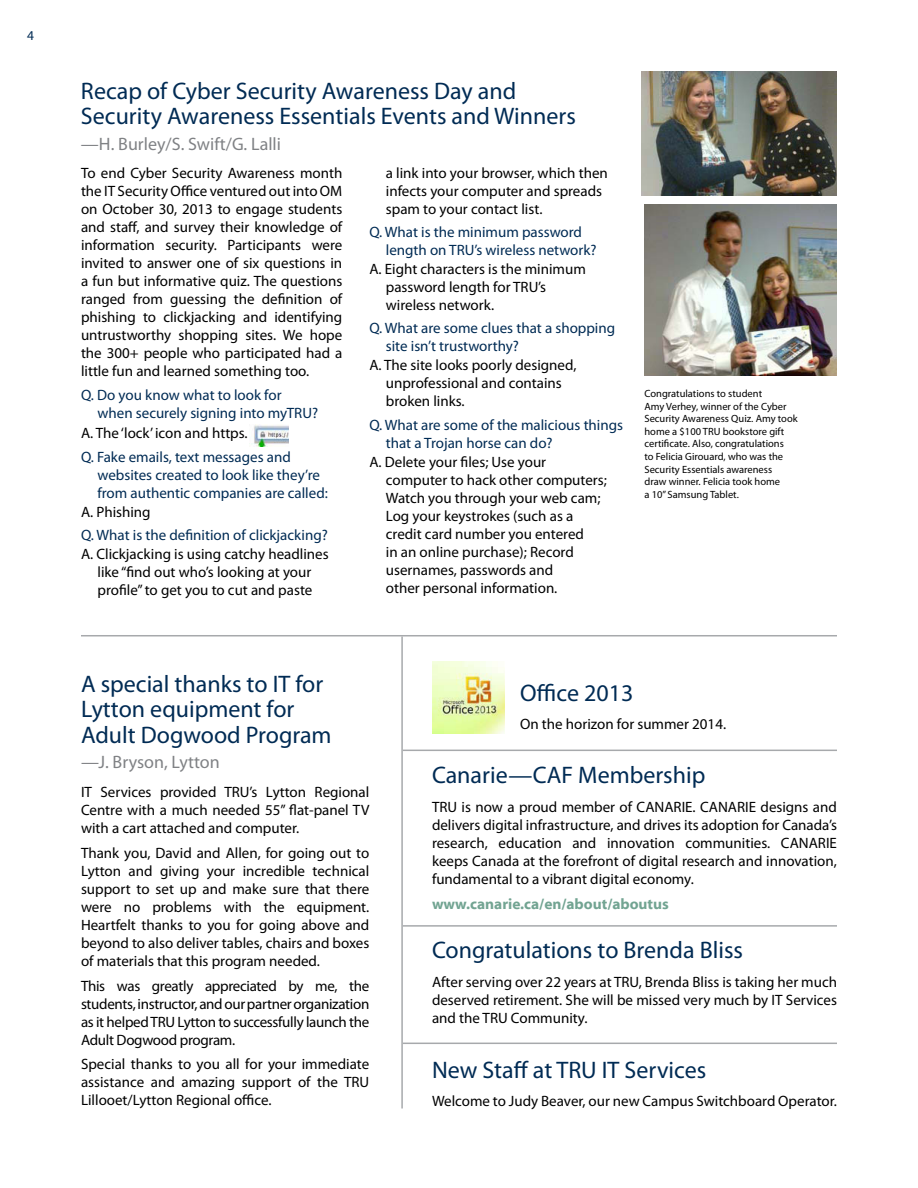
<style>
.page{position:relative;width:918px;height:1188px;background:#fff}
.page>*{position:absolute;margin:0;border:0;box-sizing:border-box;transform-origin:0 0}
.t1{font:24px/25.5px "Myriad Pro";color:#002b54}
.t2{font:18px "Myriad Pro";color:#808285}
.t3{font:15px/18px "Myriad Pro";color:#000;text-align:justify}
.t4{font:15px/18px "Myriad Pro";color:#002b54}
.t5{font:700 15px "Myriad Web Pro";color:#72a492}
.t6{font:13.5px "Myriad Pro";color:#002b54}
.t7{font:10.5px/12.6px "Myriad Pro";color:#000}
</style>
<div class="page">
<img style="left:641px;top:71px;width:196px;height:124px">
<img style="left:644px;top:205px;width:193px;height:171px">
<hr style="left:81px;top:635px;width:756px;height:1px;background:#a7a9ac">
<hr style="left:403px;top:925px;width:434px;height:2px;background:#a7a9ac">
<hr style="left:403px;top:750px;width:434px;height:1px;background:#a7a9ac">
<hr style="left:403px;top:1043px;width:434px;height:1px;background:#a7a9ac">
<hr style="left:401px;top:636px;width:2px;height:472px;background:#a7a9ac">
<img style="left:432px;top:661px;width:72px;height:73px">
<img style="left:251px;top:424px;width:37px;height:22px">
<p class="t6" style="left:27px;top:28px;width:8px">4</p>
<h1 class="t1" style="left:81px;top:78px;width:496px">Recap of Cyber Security Awareness Day and<br>Security Awareness Essentials Events and Winners</h1>
<p class="t2" style="left:81px;top:133px;width:202px">—H. Burley/S. Swift/G. Lalli</p>
<p class="t3" style="left:81px;top:163px;width:263px">To end Cyber Security Awareness month the IT Security Office ventured out into OM on October 30, 2013 to engage students and staff, and survey their knowledge of information security. Participants were invited to answer one of six questions in a fun but informative quiz. The questions ranged from guessing the definition of phishing to clickjacking and identifying untrustworthy shopping sites. We hope the 300+ people who participated had a little fun and learned something too.</p>
<p class="t4" style="left:98px;top:386px;width:222px;text-indent:-17px">Q. Do you know what to look for when securely signing into myTRU?</p>
<p class="t3" style="left:81px;top:424px;width:168px">A. The ‘lock’ icon and https.</p>
<p class="t4" style="left:98px;top:448px;width:232px;text-indent:-17px">Q. Fake emails, text messages and websites created to look like they’re from authentic companies are called:</p>
<p class="t3" style="left:81px;top:503px;width:71px">A. Phishing</p>
<p class="t4" style="left:81px;top:526px;width:248px">Q. What is the definition of clickjacking?</p>
<p class="t3" style="left:81px;top:545px;width:249px;text-align:center">A. Clickjacking is using catchy headlines like “find out who’s looking at your profile” to get you to cut and paste</p>
<p class="t3" style="left:386px;top:163px;width:224px;text-align:left">a link into your browser, which then infects your computer and spreads spam to your contact list.</p>
<p class="t4" style="left:386px;top:223px;width:212px;text-indent:-17px">Q. What is the minimum password length on TRU’s wireless network?</p>
<p class="t3" style="left:386px;top:260px;width:202px;text-align:left;text-indent:-17px">A. Eight characters is the minimum password length for TRU’s wireless network.</p>
<p class="t4" style="left:386px;top:319px;width:231px;text-indent:-17px">Q. What are some clues that a shopping site isn’t trustworthy?</p>
<p class="t3" style="left:386px;top:356px;width:192px;text-align:left;text-indent:-17px">A. The site looks poorly designed, unprofessional and contains broken links.</p>
<p class="t4" style="left:386px;top:416px;width:239px;text-indent:-17px">Q. What are some of the malicious things that a Trojan horse can do?</p>
<p class="t3" style="left:386px;top:453px;width:223px;text-align:left;text-indent:-17px">A. Delete your files; Use your computer to hack other computers;<br>Watch you through your web cam;<br>Log your keystrokes (such as a credit card number you entered<br>in an online purchase); Record usernames, passwords and<br>other personal information.</p>
<p class="t7" style="left:644px;top:387px;width:155px">Congratulations to student<br>Amy Verhey, winner of the Cyber<br>Security Awareness Quiz. Amy took home a $100 TRU bookstore gift certificate. Also, congratulations<br>to Felicia Girouard, who was the<br>Security Essentials awareness<br>draw winner. Felicia took home<br>a 10” Samsung Tablet.</p>
<h1 class="t1" style="left:81px;top:671px;width:252px">A special thanks to IT for<br>Lytton equipment for<br>Adult Dogwood Program</h1>
<p class="t2" style="left:81px;top:751px;width:140px">—J. Bryson, Lytton</p>
<p class="t3" style="left:81px;top:783px;width:290px">IT Services provided TRU’s Lytton Regional Centre with a much needed 55” flat-panel TV with a cart attached and computer.</p>
<p class="t3" style="left:81px;top:844px;width:290px">Thank you, David and Allen, for going out to Lytton and giving your incredible technical support to set up and make sure that there were no problems with the equipment.<br>Heartfelt thanks to you for going above and beyond to also deliver tables, chairs and boxes of materials that this program needed.</p>
<p class="t3" style="left:81px;top:976px;width:290px">This was greatly appreciated by me, the students, instructor, and our partner organization as it helped TRU Lytton to successfully launch the Adult Dogwood program.</p>
<p class="t3" style="left:81px;top:1055px;width:290px">Special thanks to you all for your immediate assistance and amazing support of the TRU Lillooet/Lytton Regional office.</p>
<h1 class="t1" style="left:520px;top:679px;width:115px">Office 2013</h1>
<p class="t3" style="left:520px;top:715px;width:208px">On the horizon for summer 2014.</p>
<h1 class="t1" style="left:432px;top:762px;width:275px">Canarie—CAF Membership</h1>
<p class="t3" style="left:432px;top:798px;width:407px">TRU is now a proud member of CANARIE. CANARIE designs and delivers digital infrastructure, and drives its adoption for Canada’s research, education and innovation communities. CANARIE keeps Canada at the forefront of digital research and innovation, fundamental to a vibrant digital economy.</p>
<p class="t5" style="left:432px;top:895px;width:238px">www.canarie.ca/en/about/aboutus</p>
<h1 class="t1" style="left:432px;top:937px;width:313px">Congratulations to Brenda Bliss</h1>
<p class="t3" style="left:432px;top:973px;width:407px">After serving over 22 years at TRU, Brenda Bliss is taking her much deserved retirement. She will be missed very much by IT Services and the TRU Community.</p>
<h1 class="t1" style="left:432px;top:1056px;width:276px">New Staff at TRU IT Services</h1>
<p class="t3" style="left:432px;top:1092px;width:407px">Welcome to Judy Beaver, our new Campus Switchboard Operator.</p>
</div>
